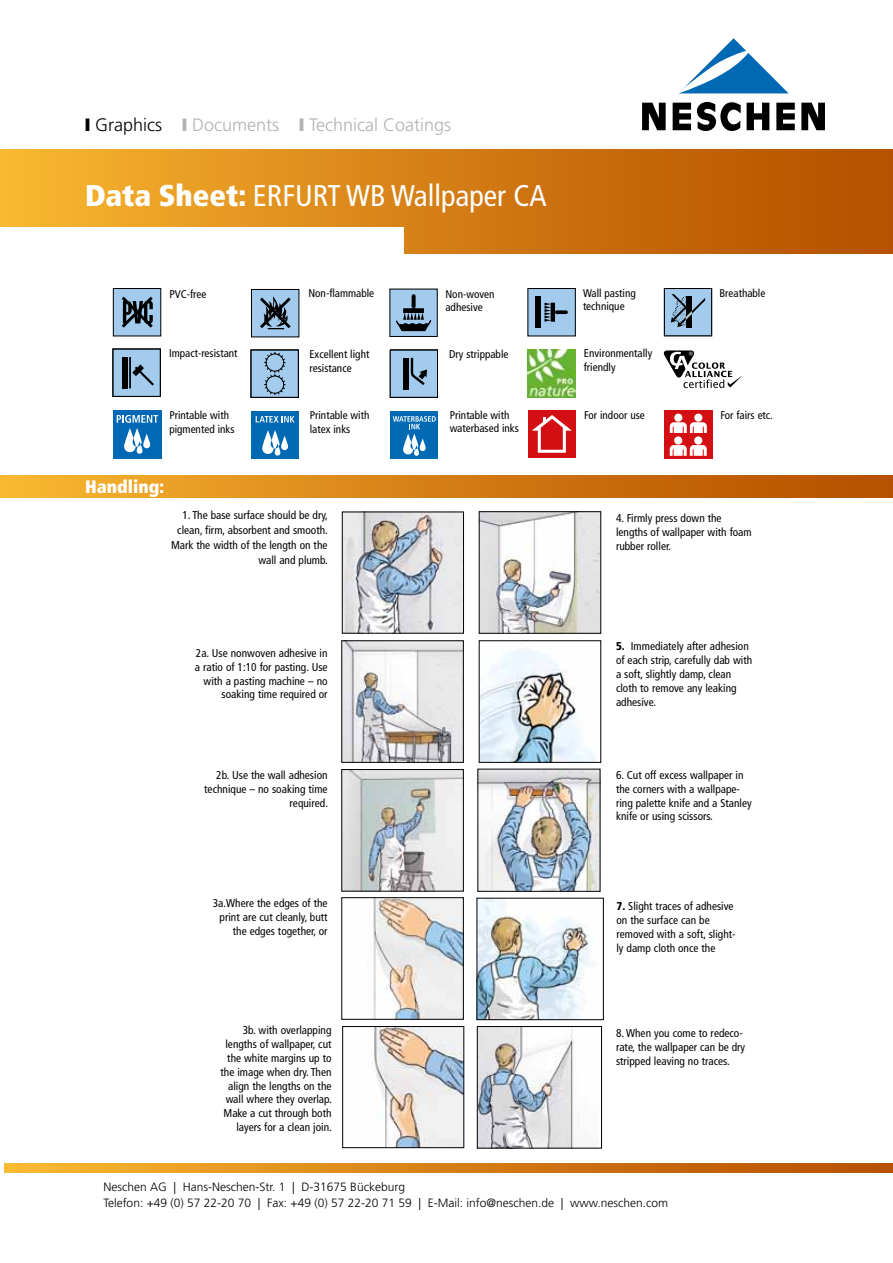
<style>
.page{position:relative;width:893px;height:1263px;background:#fff}
.page>*{position:absolute;margin:0;border:0;box-sizing:border-box;transform-origin:0 0}
.t1{font:condensed 30px "Frutiger LT";color:#fff}
.t2{font:300 18px "Frutiger LT";color:#b1b2b3}
.t3{font:900 condensed 18px "Frutiger LT";color:#fff}
.t4{font:300 18px "Frutiger LT";color:#000}
.t5{font:300 12px/16.8px "Frutiger LT";color:#000}
.t6{font:condensed 11.4px/13.8px "Frutiger LT";color:#000;text-align:right}
.t7{font:condensed 11.25px/13.6px "Frutiger LT";color:#000}
.s1{font-weight:900}
</style>
<div class="page">
<img style="left:373px;top:899px;width:89px;height:118px">
<div style="left:341px;top:897px;width:123px;height:122px;border:1px solid #000"></div>
<img style="left:481px;top:513px;width:118px;height:119px">
<div style="left:479px;top:511px;width:122px;height:123px;border:1px solid #000"></div>
<img style="left:481px;top:649px;width:114px;height:112px">
<img style="left:343px;top:642px;width:119px;height:119px">
<div style="left:341px;top:640px;width:123px;height:123px;border:1px solid #000"></div>
<img style="left:343px;top:771px;width:119px;height:118px">
<div style="left:341px;top:769px;width:123px;height:122px;border:1px solid #000"></div>
<img style="left:479px;top:1028px;width:100px;height:118px">
<div style="left:477px;top:1026px;width:125px;height:122px;border:1px solid #000"></div>
<img style="left:344px;top:514px;width:118px;height:118px">
<div style="left:342px;top:512px;width:122px;height:122px;border:1px solid #000"></div>
<img style="left:479px;top:771px;width:119px;height:119px">
<img style="left:371px;top:1028px;width:91px;height:118px">
<div style="left:342px;top:1026px;width:122px;height:122px;border:1px solid #000"></div>
<img style="left:479px;top:900px;width:115px;height:118px">
<div style="left:477px;top:898px;width:127px;height:122px;border:1px solid #000"></div>
<svg style="left:664px;top:350px;width:78px;height:38px"></svg>
<div style="left:528px;top:289px;width:47px;height:47px;background:#a2cbee"></div>
<svg style="left:544px;top:303px;width:24px;height:19px"></svg>
<div style="left:535px;top:297px;width:6px;height:31px;background:#000"></div>
<div style="left:528px;top:288px;width:48px;height:48px;border:1px solid #000"></div>
<div style="left:251px;top:350px;width:47px;height:47px;background:#a2cbee"></div>
<svg style="left:264px;top:352px;width:22px;height:43px"></svg>
<div style="left:251px;top:350px;width:48px;height:48px;border:1px solid #000"></div>
<div style="left:391px;top:350px;width:47px;height:47px;background:#a2cbee"></div>
<div style="left:403px;top:358px;width:6px;height:31px;background:#000"></div>
<svg style="left:411px;top:358px;width:16px;height:27px"></svg>
<div style="left:390px;top:350px;width:48px;height:48px;border:1px solid #000"></div>
<div style="left:390px;top:289px;width:47px;height:47px;background:#a2cbee"></div>
<svg style="left:396px;top:294px;width:36px;height:37px"></svg>
<div style="left:252px;top:290px;width:47px;height:46px;background:#a2cbee"></div>
<svg style="left:260px;top:296px;width:31px;height:33px"></svg>
<div style="left:251px;top:289px;width:48px;height:48px;border:1px solid #000"></div>
<div style="left:113px;top:349px;width:47px;height:47px;background:#a2cbee"></div>
<div style="left:122px;top:357px;width:6px;height:31px;background:#000"></div>
<hr style="left:129px;top:357px;width:2px;height:31px;background:#000">
<svg style="left:132px;top:364px;width:22px;height:22px"></svg>
<div style="left:113px;top:349px;width:48px;height:48px;border:1px solid #000"></div>
<div style="left:114px;top:289px;width:47px;height:47px;background:#a2cbee"></div>
<svg style="left:122px;top:297px;width:31px;height:31px"></svg>
<div style="left:113px;top:288px;width:48px;height:48px;border:1px solid #000"></div>
<div style="left:251px;top:411px;width:48px;height:48px;background:#0069b4"></div>
<svg style="left:262px;top:430px;width:18px;height:26px"></svg>
<svg style="left:281px;top:436px;width:7px;height:14px"></svg>
<svg style="left:256px;top:416px;width:39px;height:6px"></svg>
<div style="left:390px;top:411px;width:48px;height:48px;background:#0069b4"></div>
<svg style="left:393px;top:416px;width:43px;height:40px"></svg>
<div style="left:113px;top:410px;width:48px;height:48px;background:#0068b4"></div>
<svg style="left:117px;top:415px;width:41px;height:39px"></svg>
<svg style="left:143px;top:434px;width:7px;height:14px"></svg>
<div style="left:528px;top:410px;width:48px;height:48px;background:#d40f14"></div>
<svg style="left:532px;top:415px;width:40px;height:38px"></svg>
<div style="left:665px;top:288px;width:47px;height:47px;background:#a2cbee"></div>
<svg style="left:671px;top:294px;width:34px;height:33px"></svg>
<div style="left:664px;top:288px;width:48px;height:48px;border:1px solid #000"></div>
<div style="left:664px;top:410px;width:48px;height:48px;background:#d40f14"></div>
<div style="left:674px;top:414px;width:8px;height:8px;background:#fff;border-radius:50%"></div>
<div style="left:694px;top:414px;width:8px;height:8px;background:#fff;border-radius:50%"></div>
<svg style="left:670px;top:422px;width:37px;height:11px"></svg>
<div style="left:674px;top:436px;width:8px;height:9px;background:#fff;border-radius:50%"></div>
<div style="left:694px;top:436px;width:8px;height:9px;background:#fff;border-radius:50%"></div>
<svg style="left:670px;top:445px;width:37px;height:11px"></svg>
<svg style="left:680px;top:38px;width:108px;height:55px"></svg>
<svg style="left:697px;top:102px;width:44px;height:29px"></svg>
<svg style="left:642px;top:103px;width:24px;height:27px"></svg>
<svg style="left:801px;top:103px;width:24px;height:27px"></svg>
<svg style="left:673px;top:103px;width:18px;height:27px"></svg>
<svg style="left:776px;top:103px;width:19px;height:27px"></svg>
<svg style="left:747px;top:103px;width:22px;height:27px"></svg>
<div style="left:0;top:150px;width:893px;height:104px;background:linear-gradient(to right,#f8b530,#b24a00)"></div>
<div style="left:0;top:227px;width:404px;height:53px;background:#fff"></div>
<div style="left:0;top:476px;width:893px;height:22px;background:linear-gradient(to right,#f8b530,#b24a00)"></div>
<svg style="left:4px;top:1164px;width:889px;height:9px;background:#d68116"></svg>
<img style="left:528px;top:350px;width:47px;height:47px">
<h2 class="t4" style="left:95px;top:114px;width:68px">Graphics</h2>
<h2 class="t2" style="left:192px;top:114px;width:89px">Documents</h2>
<h2 class="t2" style="left:309px;top:114px;width:144px">Technical Coatings</h2>
<h1 class="t1" style="left:85px;top:178px;width:463px"><span class="s1">Data Sheet:</span> ERFURT WB Wallpaper CA</h1>
<p class="t7" style="left:169px;top:287px;width:39px">PVC-free</p>
<p class="t7" style="left:308px;top:286px;width:67px">Non-flammable</p>
<p class="t7" style="left:445px;top:287px;width:51px">Non-woven adhesive</p>
<p class="t7" style="left:583px;top:286px;width:54px">Wall pasting technique</p>
<p class="t7" style="left:169px;top:346px;width:70px">Impact-resistant</p>
<p class="t7" style="left:309px;top:347px;width:61px">Excellent light resistance</p>
<p class="t7" style="left:449px;top:347px;width:61px">Dry strippable</p>
<p class="t7" style="left:584px;top:346px;width:70px">Environmentally friendly</p>
<p class="t7" style="left:169px;top:408px;width:67px">Printable with pigmented inks</p>
<p class="t7" style="left:584px;top:408px;width:62px">For indoor use</p>
<p class="t7" style="left:310px;top:409px;width:61px">Printable with latex inks</p>
<p class="t7" style="left:450px;top:408px;width:71px">Printable with waterbased inks</p>
<h2 class="t3" style="left:85px;top:476px;width:80px">Handling:</h2>
<p class="t7" style="left:719px;top:286px;width:47px">Breathable</p>
<p class="t7" style="left:720px;top:408px;width:54px">For fairs etc.</p>
<p class="t6" style="left:171px;top:508px;width:158px;line-height:15px">1. The base surface should be dry, clean, firm, absorbent and smooth.<br>Mark the width of the length on the wall and plumb.</p>
<p class="t6" style="left:195px;top:646px;width:134px">2a. Use nonwoven adhesive in a ratio of 1:10 for pasting. Use with a pasting machine – no soaking time required or</p>
<p class="t6" style="left:204px;top:768px;width:125px">2b. Use the wall adhesion technique – no soaking time required.</p>
<p class="t6" style="left:213px;top:896px;width:116px">3a.Where the edges of the print are cut cleanly, butt the edges together, or</p>
<p class="t6" style="left:221px;top:1023px;width:113px">3b. with overlapping lengths of wallpaper, cut the white margins up to the image when dry. Then align the lengths on the wall where they overlap.<br>Make a cut through both layers for a clean join.</p>
<p class="t6" style="left:616px;top:511px;width:137px;text-align:left">4. Firmly press down the lengths of wallpaper with foam rubber roller.</p>
<p class="t6" style="left:616px;top:639px;width:138px;text-align:left"><span class="s1">5.</span> Immediately after adhesion of each strip, carefully dab with a soft, slightly damp, clean cloth to remove any leaking adhesive.</p>
<p class="t6" style="left:616px;top:768px;width:137px;text-align:left">6. Cut off excess wallpaper in the corners with a wallpape&shy;ring palette knife and a Stanley knife or using scissors.</p>
<p class="t6" style="left:616px;top:899px;width:121px;text-align:left"><span class="s1">7.</span> Slight traces of adhesive on the surface can be removed with a soft, slight&shy;ly damp cloth once the</p>
<p class="t6" style="left:616px;top:1026px;width:131px;text-align:left">8. When you come to redeco&shy;rate, the wallpaper can be dry stripped leaving no traces.</p>
<p class="t5" style="left:103px;top:1178px;width:566px">Neschen AG | Hans-Neschen-Str. 1 | D-31675 Bückeburg<br>Telefon: +49 (0) 57 22-20 70 | Fax: +49 (0) 57 22-20 71 59 | E-Mail: info@neschen.de | www.neschen.com</p>
</div>
